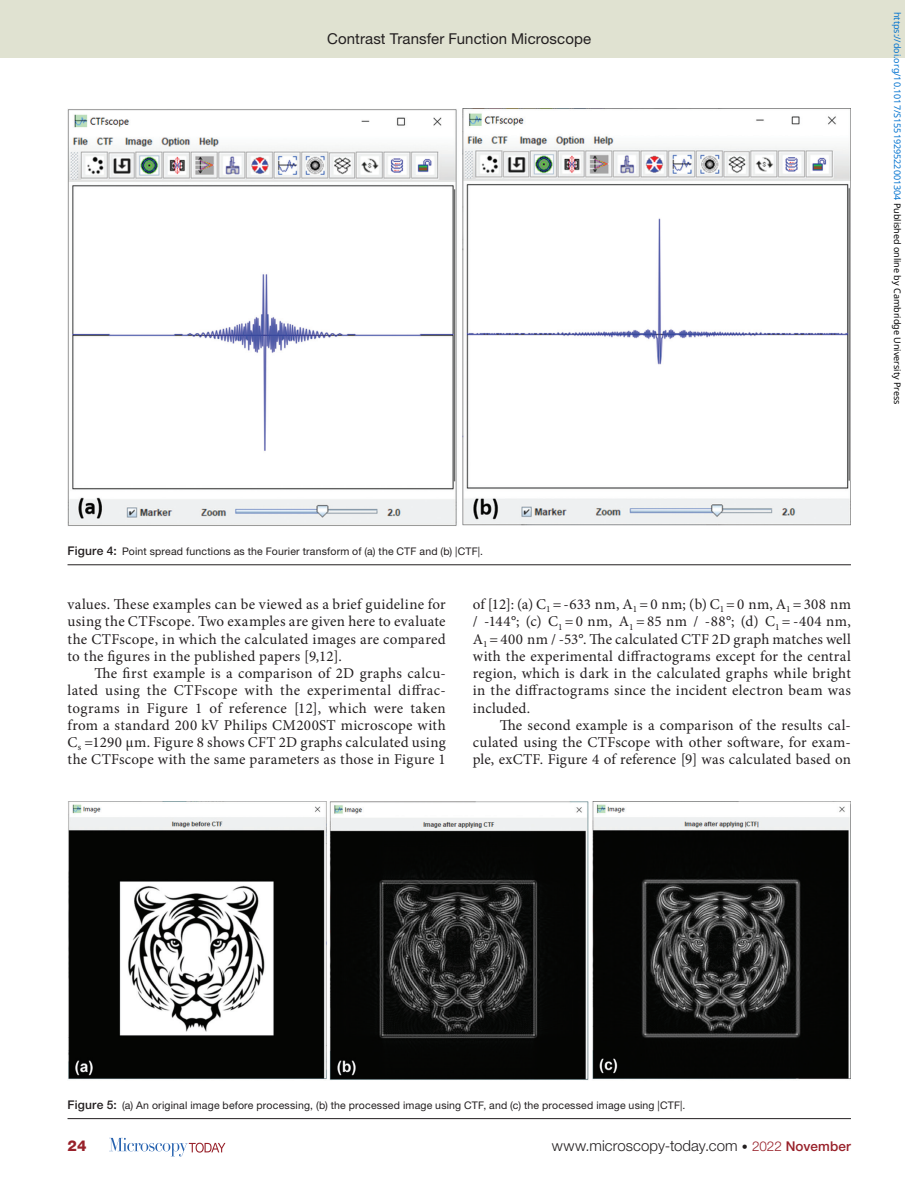
<style>
.page{position:relative;width:905px;height:1188px;background:#fff}
.page>*{position:absolute;margin:0;border:0;box-sizing:border-box;transform-origin:0 0}
.t1{font:15px/17.2px "Minion Pro";letter-spacing:.015em;color:#231f20;text-align:justify}
.t2{font:300 15px "Helvetica Neue LT Std";letter-spacing:.005em;color:#231f20}
.t3{font:15px "Helvetica Neue LT Std";letter-spacing:.005em;color:#231f20}
.t4{font:800 15px "Helvetica Neue LT Std";color:#98212a}
.t5{font:10.5px "Helvetica Neue LT Std";letter-spacing:.02em;color:#231f20}
.t6{font:9px "Noto Sans";color:#0172cf}
.s1{color:#000}
.s2{font-weight:500;font-size:12px}
.s3{font-size:12px}
.s4{font-size:13.5px;color:#98212a}
.s5{font-weight:500;font-size:13.5px;color:#98212a}
</style>
<div class="page">
<div style="left:0;top:0;width:904px;height:58px;background:#e0e2d1"></div>
<svg style="left:109px;top:1138px;width:116px;height:18px"></svg>
<hr style="left:68px;top:564px;width:782px;height:1px;background:#231f20">
<img style="left:68px;top:108px;width:782px;height:418px">
<hr style="left:68px;top:1118px;width:782px;height:1px;background:#231f20">
<img style="left:68px;top:802px;width:782px;height:278px">
<p class="t3" style="left:327px;top:30px;width:265px">Contrast Transfer Function Microscope</p>
<p class="t6" style="left:903px;top:12px;width:394px;rotate:90deg">https://doi.org/10.1017/S1551929522001304 <span class="s1">Published online by Cambridge University Press</span></p>
<p class="t5" style="left:68px;top:545px;width:417px"><span class="s2">Figure 4:</span> Point spread functions as the Fourier transform of (a) the CTF and (b) |CTF|.</p>
<p class="t1" style="left:68px;top:596px;width:380px">values. These examples can be viewed as a brief guideline for using the CTFscope. Two examples are given here to evaluate the CTFscope, in which the calculated images are compared to the figures in the published papers [9,12].</p>
<p class="t1" style="left:68px;top:665px;width:380px;text-indent:27px">The first example is a comparison of 2D graphs calcu&shy;lated using the CTFscope with the experimental diffrac&shy;tograms in Figure 1 of reference [12], which were taken from a standard 200 kV Philips CM200ST microscope with C<sub>s</sub> =1290 μm. Figure 8 shows CFT 2D graphs calculated using the CTFscope with the same parameters as those in Figure 1</p>
<p class="t1" style="left:473px;top:596px;width:380px">of [12]: (a) C<sub>1</sub> = -633 nm, A<sub>1</sub> =0 nm; (b) C<sub>1</sub> =0 nm, A<sub>1</sub> =308 nm / -144°; (c) C<sub>1</sub> = 0 nm, A<sub>1</sub> = 85 nm / -88°; (d) C<sub>1</sub> = -404 nm, A<sub>1</sub> =400 nm / -53°. The calculated CTF 2D graph matches well with the experimental diffractograms except for the central region, which is dark in the calculated graphs while bright in the diffractograms since the incident electron beam was included.</p>
<p class="t1" style="left:473px;top:716px;width:380px;text-indent:27px">The second example is a comparison of the results cal&shy;culated using the CTFscope with other software, for exam&shy;ple, exCTF. Figure 4 of reference [9] was calculated based on</p>
<p class="t5" style="left:68px;top:1099px;width:619px"><span class="s2">Figure 5:</span> (a) An original image before processing, (b) the processed image using CTF, and (c) the processed image using |CTF|.</p>
<p class="t4" style="left:67px;top:1137px;width:21px">24</p>
<p class="t2" style="left:552px;top:1137px;width:300px">www.microscopy-today.com <span class="s3">•</span> <span class="s4">2022</span> <span class="s5">November</span></p>
</div>
